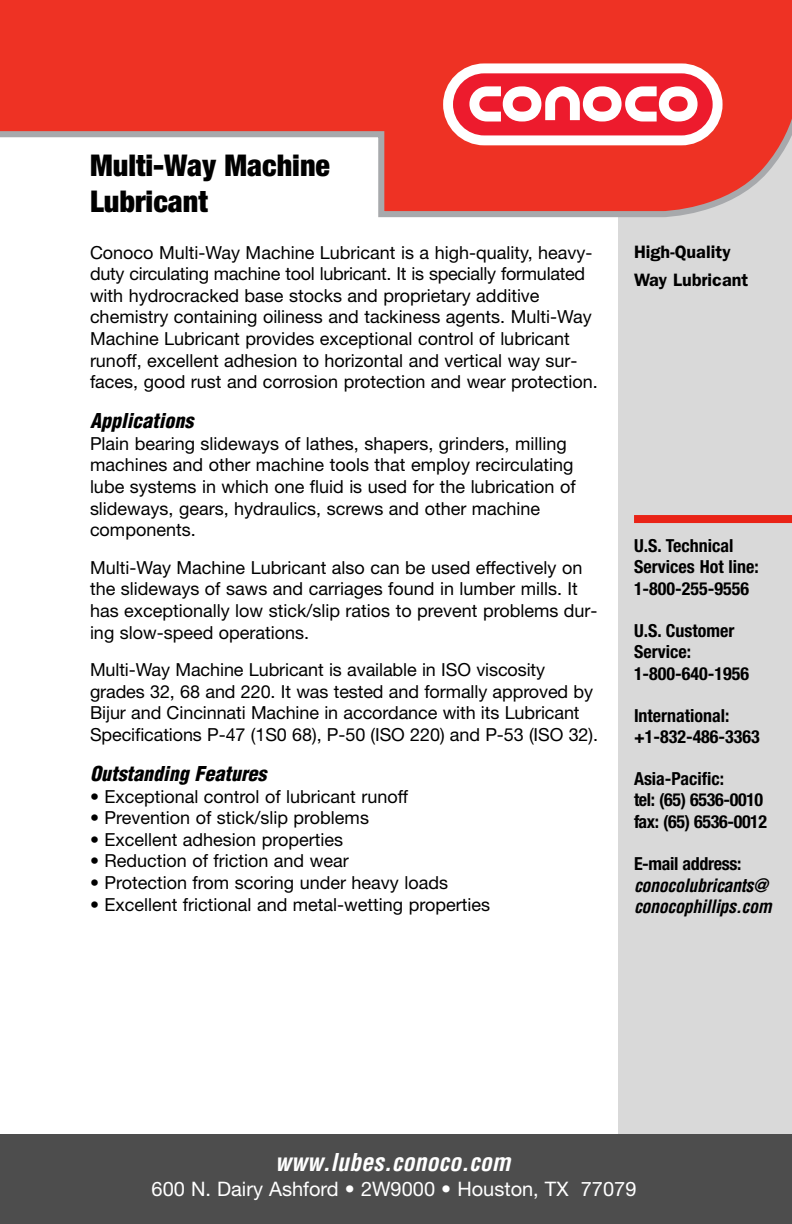
<style>
.page{position:relative;width:792px;height:1224px;background:#fff}
.page>*{position:absolute;margin:0;border:0;box-sizing:border-box;transform-origin:0 0}
.t1{font:900 condensed 30px/36px "Helvetica Neue";color:#000}
.t2{font:italic 700 condensed 24px "Helvetica";color:#fff}
.t3{font:20px "Helvetica Neue";color:#fff}
.t4{font:italic 900 condensed 20px "Helvetica";color:#000}
.t5{font:18px/21.6px "Helvetica Neue";color:#000}
.t6{font:700 condensed 18px/21.6px "Helvetica Neue";color:#000}
.t7{font:700 condensed 18px/21.6px "Helvetica Neue";letter-spacing:-.02em;color:#000}
.t8{font:italic 700 condensed 18px/21.6px "Helvetica";color:#000}
.t9{font:600 18px/28px "Franklin Gothic";color:#000}
</style>
<div class="page">
<div style="left:618px;top:67px;width:174px;height:1074px;background:#d9d9d9"></div>
<div style="left:0;top:1134px;width:792px;height:90px;background:#4d4d4d"></div>
<div style="left:634px;top:515px;width:158px;height:8px;background:#e92317"></div>
<svg style="left:0;top:0;width:792px;height:217px"></svg>
<svg style="left:443px;top:63px;width:280px;height:82px"></svg>
<svg style="left:464px;top:81px;width:239px;height:49px"></svg>
<h1 class="t1" style="left:90px;top:150px;width:242px">Multi-Way Machine<br>Lubricant</h1>
<p class="t5" style="left:90px;top:243px;width:509px">Conoco Multi-Way Machine Lubricant is a high-quality, heavy&shy;duty circulating machine tool lubricant. It is specially formulated with hydrocracked base stocks and proprietary additive chemistry containing oiliness and tackiness agents. Multi-Way Machine Lubricant provides exceptional control of lubricant runoff, excellent adhesion to horizontal and vertical way sur&shy;faces, good rust and corrosion protection and wear protection.</p>
<p class="t4" style="left:90px;top:413px;width:109px">Applications</p>
<p class="t5" style="left:90px;top:434px;width:487px">Plain bearing slideways of lathes, shapers, grinders, milling machines and other machine tools that employ recirculating lube systems in which one fluid is used for the lubrication of slideways, gears, hydraulics, screws and other machine components.</p>
<p class="t5" style="left:90px;top:558px;width:509px">Multi-Way Machine Lubricant also can be used effectively on the slideways of saws and carriages found in lumber mills. It has exceptionally low stick/slip ratios to prevent problems dur&shy;ing slow-speed operations.</p>
<p class="t5" style="left:90px;top:661px;width:510px">Multi-Way Machine Lubricant is available in ISO viscosity grades 32, 68 and 220. It was tested and formally approved by Bijur and Cincinnati Machine in accordance with its Lubricant Specifications P-47 (1S0 68), P-50 (ISO 220) and P-53 (ISO 32).</p>
<p class="t4" style="left:90px;top:766px;width:182px">Outstanding Features</p>
<p class="t5" style="left:90px;top:787px;width:320px">• Exceptional control of lubricant runoff</p>
<p class="t5" style="left:90px;top:809px;width:281px">• Prevention of stick/slip problems</p>
<p class="t5" style="left:90px;top:830px;width:255px">• Excellent adhesion properties</p>
<p class="t5" style="left:90px;top:852px;width:260px">• Reduction of friction and wear</p>
<p class="t5" style="left:90px;top:874px;width:360px">• Protection from scoring under heavy loads</p>
<p class="t5" style="left:90px;top:895px;width:402px">• Excellent frictional and metal-wetting properties</p>
<p class="t9" style="left:634px;top:239px;width:116px">High-Quality<br>Way Lubricant</p>
<p class="t6" style="left:634px;top:536px;width:126px">U.S. Technical<br>Services Hot line:<br>1-800-255-9556</p>
<p class="t6" style="left:634px;top:621px;width:117px">U.S. Customer<br>Service:<br>1-800-640-1956</p>
<p class="t6" style="left:634px;top:706px;width:127px">International: +1-832-486-3363</p>
<p class="t7" style="left:634px;top:769px;width:135px">Asia-Pacific:<br>tel: (65) 6536-0010 fax: (65) 6536-0012</p>
<p class="t7" style="left:634px;top:854px;width:109px">E-mail address:</p>
<p class="t8" style="left:634px;top:876px;width:143px">conocolubricants@ conocophillips.com</p>
<h2 class="t2" style="left:275px;top:1153px;width:241px">www.lubes.conoco.com</h2>
<p class="t3" style="left:152px;top:1182px;width:486px">600 N. Dairy Ashford • 2W9000 • Houston, TX 77079</p>
</div>
